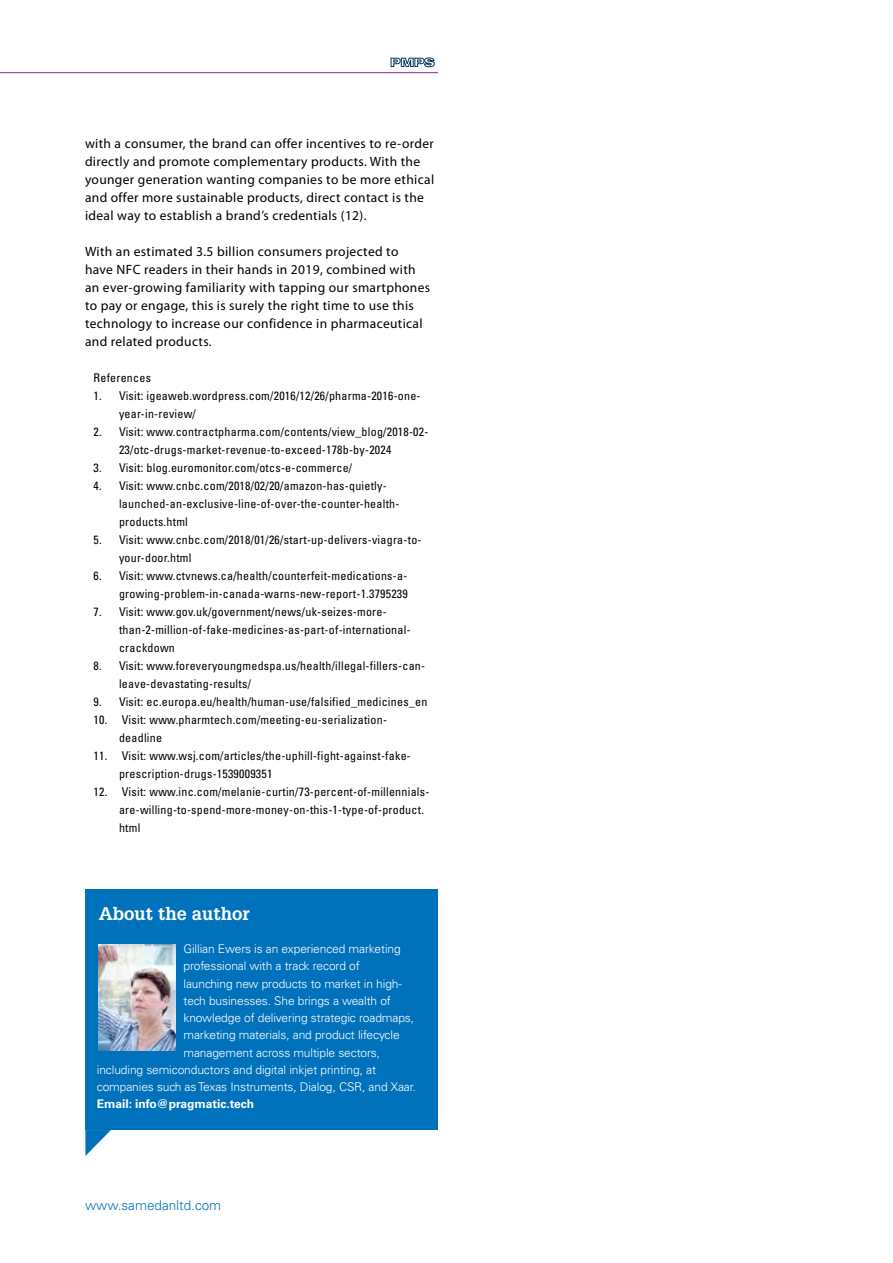
<style>
.page{position:relative;width:893px;height:1263px;background:#fff}
.page>*{position:absolute;margin:0;border:0;box-sizing:border-box;transform-origin:0 0}
.t1{font:700 18px "Glypha";color:#fff}
.t2{font:13.5px/18px "Myriad Pro";letter-spacing:.025em;color:#000}
.t3{font:300 13.5px "Univers LT";color:#0072bc}
.t4{font:condensed 12px/18px "Univers";letter-spacing:.02em;color:#000}
.t5{font:300 12px "Univers LT";letter-spacing:-.01em;color:#fff}
.t6{font:700 12px "Univers LT";color:#fff}
</style>
<div class="page">
<hr style="left:0;top:72px;width:438px;height:1px;background:#8a2388">
<svg style="left:391px;top:57px;width:44px;height:10px"></svg>
<div style="left:85px;top:890px;width:353px;height:240px;background:#0072bc"></div>
<img style="left:99px;top:944px;width:76px;height:106px">
<svg style="left:85px;top:1130px;width:26px;height:26px"></svg>
<p class="t2" style="left:85px;top:135px;width:351px">with a consumer, the brand can offer incentives to re-order directly and promote complementary products. With the younger generation wanting companies to be more ethical and offer more sustainable products, direct contact is the ideal way to establish a brand’s credentials (12).</p>
<p class="t2" style="left:85px;top:243px;width:347px">With an estimated 3.5 billion consumers projected to<br>have NFC readers in their hands in 2019, combined with an ever-growing familiarity with tapping our smartphones to pay or engage, this is surely the right time to use this technology to increase our confidence in pharmaceutical and related products.</p>
<p class="t4" style="left:94px;top:368px;width:59px">References</p>
<p class="t4" style="left:119px;top:386px;width:303px;text-indent:-26px">1. Visit: igeaweb.wordpress.com/2016/12/26/pharma-2016-one&shy;year-in-review/</p>
<p class="t4" style="left:119px;top:422px;width:311px;text-indent:-26px">2. Visit: www.contractpharma.com/contents/view_blog/2018-02-<br>23/otc-drugs-market-revenue-to-exceed-178b-by-2024</p>
<p class="t4" style="left:94px;top:458px;width:260px">3. Visit: blog.euromonitor.com/otcs-e-commerce/</p>
<p class="t4" style="left:119px;top:476px;width:282px;text-indent:-26px">4. Visit: www.cnbc.com/2018/02/20/amazon-has-quietly&shy;launched-an-exclusive-line-of-over-the-counter-health&shy;products.html</p>
<p class="t4" style="left:119px;top:530px;width:304px;text-indent:-26px">5. Visit: www.cnbc.com/2018/01/26/start-up-delivers-viagra-to&shy;your-door.html</p>
<p class="t4" style="left:94px;top:566px;width:316px;text-align:right">6. Visit: www.ctvnews.ca/health/counterfeit-medications-a&shy;growing-problem-in-canada-warns-new-report-1.3795239</p>
<p class="t4" style="left:119px;top:602px;width:293px;text-indent:-26px">7. Visit: www.gov.uk/government/news/uk-seizes-more&shy;than-2-million-of-fake-medicines-as-part-of-international&shy;crackdown</p>
<p class="t4" style="left:119px;top:656px;width:308px;text-indent:-26px">8. Visit: www.foreveryoungmedspa.us/health/illegal-fillers-can&shy;leave-devastating-results/</p>
<p class="t4" style="left:94px;top:692px;width:335px">9. Visit: ec.europa.eu/health/human-use/falsified_medicines_en</p>
<p class="t4" style="left:119px;top:710px;width:269px;text-indent:-26px">10. Visit: www.pharmtech.com/meeting-eu-serialization&shy;deadline</p>
<p class="t4" style="left:119px;top:746px;width:293px;text-indent:-26px">11. Visit: www.wsj.com/articles/the-uphill-fight-against-fake&shy;prescription-drugs-1539009351</p>
<p class="t4" style="left:119px;top:782px;width:312px;text-indent:-26px">12. Visit: www.inc.com/melanie-curtin/73-percent-of-millennials&shy;are-willing-to-spend-more-money-on-this-1-type-of-product. html</p>
<h1 class="t1" style="left:99px;top:903px;width:153px">About the author</h1>
<p class="t5" style="left:184px;top:942px;width:219px">Gillian Ewers is an experienced marketing</p>
<p class="t5" style="left:184px;top:959px;width:178px">professional with a track record of</p>
<p class="t5" style="left:184px;top:976px;width:220px">launching new products to market in high-</p>
<p class="t5" style="left:184px;top:993px;width:209px">tech businesses. She brings a wealth of</p>
<p class="t5" style="left:184px;top:1011px;width:232px">knowledge of delivering strategic roadmaps,</p>
<p class="t5" style="left:184px;top:1028px;width:218px">marketing materials, and product lifecycle</p>
<p class="t5" style="left:184px;top:1045px;width:198px">management across multiple sectors,</p>
<p class="t5" style="left:97px;top:1062px;width:281px">including semiconductors and digital inkjet printing, at</p>
<p class="t5" style="left:97px;top:1080px;width:321px">companies such as Texas Instruments, Dialog, CSR, and Xaar.</p>
<p class="t6" style="left:97px;top:1097px;width:159px">Email: info@pragmatic.tech</p>
<p class="t3" style="left:85px;top:1197px;width:138px">www.samedanltd.com</p>
</div>
